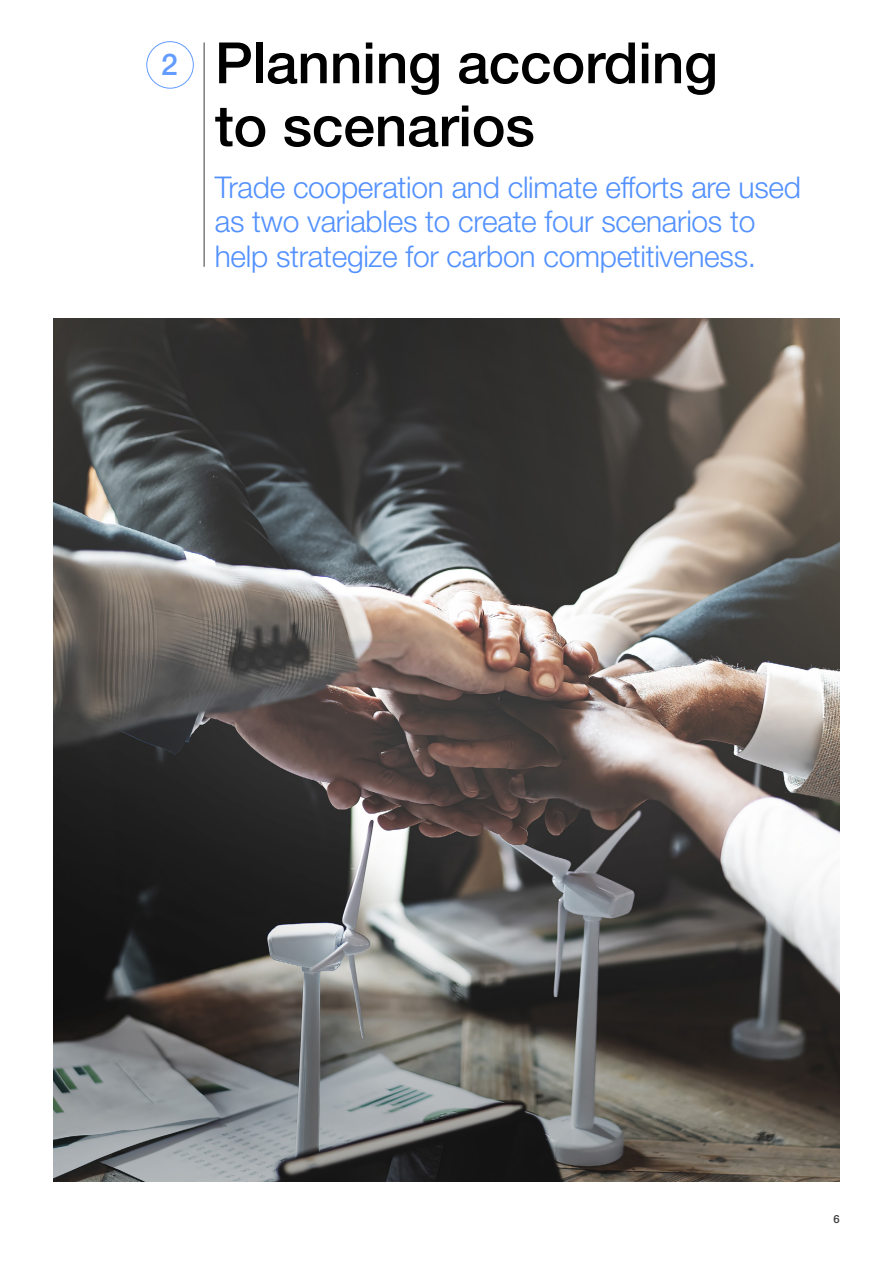
<style>
.page{position:relative;width:893px;height:1263px;background:#fff}
.page>*{position:absolute;margin:0;border:0;box-sizing:border-box;transform-origin:0 0}
.t1{font:500 57px/63px "Helvetica Neue LT Pro";letter-spacing:-.005em;color:#000}
.t2{font:300 30px/34.5px "Helvetica Neue LT Pro";letter-spacing:-.01em;color:#5291ff}
.t3{font:500 30px "Helvetica Neue LT Pro";color:#639cff}
.t4{font:500 11.25px "Helvetica Neue LT Pro";color:#3c3c3b}
</style>
<div class="page">
<hr style="left:204px;top:42px;width:1px;height:225px;background:#3c3c3b">
<div style="left:147px;top:41px;width:47px;height:47px;border:1px solid #639cff;border-radius:50%"></div>
<img style="left:53px;top:319px;width:787px;height:862px">
<p class="t3" style="left:161px;top:46px;width:18px">2</p>
<h1 class="t1" style="left:215px;top:31px;width:505px">Planning according to scenarios</h1>
<p class="t2" style="left:215px;top:169px;width:588px">Trade cooperation and climate efforts are used as two variables to create four scenarios to help strategize for carbon competitiveness.</p>
<p class="t4" style="left:834px;top:1212px;width:8px">6</p>
</div>
